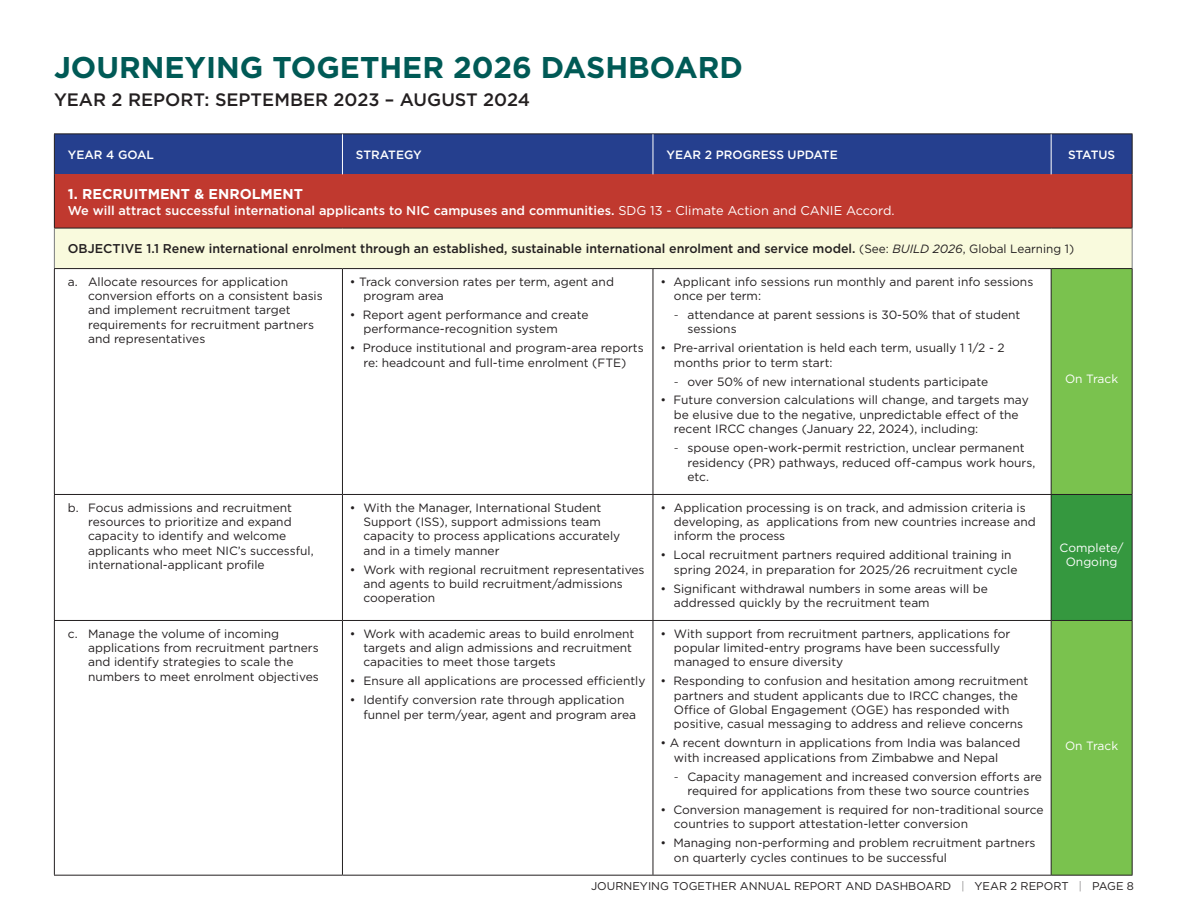
<style>
.page{position:relative;width:1188px;height:918px;background:#fff}
.page>*{position:absolute;margin:0;border:0;box-sizing:border-box;transform-origin:0 0}
.t1{font:700 30px "Gotham";color:#005a56}
.t2{font:500 18px "Gotham";color:#231f20}
.t3{font:700 14.25px "Gotham";color:#fff}
.t4{font:500 12.75px "Gotham";color:#231f20}
.t5{font:500 12.75px "Gotham";color:#fff}
.Bullet_indent{font:12px/14.4px "Gotham";color:#231f20}
.Objective_letter{font:12px/14.4px "Gotham";color:#231f20}
.t6{font:500 12px "Gotham";color:#fff}
.t7{font:12px/14.4px "Gotham";color:#fff;text-align:center}
.t8{font:11.25px "Gotham";color:#231f20}
.s1{font-weight:400}
.s2{font-weight:400;font-size:12px}
.s3{font-weight:400;font-style:italic;font-size:12px}
.s4{font-weight:300}
.s5{font-weight:200}
</style>
<div class="page">
<div style="left:55px;top:135px;width:1077px;height:39px;background:#253f8e"></div>
<div style="left:54px;top:174px;width:1078px;height:54px;background:#c0392f"></div>
<div style="left:54px;top:228px;width:1078px;height:41px;background:#f9fadd"></div>
<div style="left:1052px;top:269px;width:80px;height:606px;background:#7ac24e"></div>
<div style="left:1051px;top:494px;width:81px;height:126px;background:#35983f"></div>
<hr style="left:54px;top:269px;width:1px;height:225px;background:#231f20">
<hr style="left:342px;top:269px;width:1px;height:225px;background:#231f20">
<hr style="left:653px;top:269px;width:1px;height:225px;background:#231f20">
<hr style="left:1051px;top:269px;width:1px;height:225px;background:#231f20">
<hr style="left:1132px;top:269px;width:1px;height:225px;background:#231f20">
<hr style="left:54px;top:494px;width:288px;height:1px;background:#231f20">
<hr style="left:54px;top:495px;width:1px;height:125px;background:#231f20">
<hr style="left:342px;top:494px;width:311px;height:1px;background:#231f20">
<hr style="left:342px;top:495px;width:1px;height:125px;background:#231f20">
<hr style="left:653px;top:494px;width:398px;height:1px;background:#231f20">
<hr style="left:653px;top:495px;width:1px;height:125px;background:#231f20">
<hr style="left:1051px;top:494px;width:82px;height:1px;background:#231f20">
<hr style="left:1051px;top:495px;width:1px;height:125px;background:#231f20">
<hr style="left:1132px;top:495px;width:1px;height:125px;background:#231f20">
<hr style="left:54px;top:620px;width:288px;height:1px;background:#231f20">
<hr style="left:54px;top:621px;width:1px;height:254px;background:#231f20">
<hr style="left:342px;top:620px;width:311px;height:1px;background:#231f20">
<hr style="left:342px;top:621px;width:1px;height:254px;background:#231f20">
<hr style="left:653px;top:620px;width:398px;height:1px;background:#231f20">
<hr style="left:653px;top:621px;width:1px;height:254px;background:#231f20">
<hr style="left:1051px;top:620px;width:82px;height:1px;background:#231f20">
<hr style="left:1051px;top:621px;width:1px;height:254px;background:#231f20">
<hr style="left:1132px;top:621px;width:1px;height:254px;background:#231f20">
<hr style="left:54px;top:875px;width:288px;height:1px;background:#231f20">
<hr style="left:342px;top:875px;width:311px;height:1px;background:#231f20">
<hr style="left:653px;top:875px;width:398px;height:1px;background:#231f20">
<hr style="left:1051px;top:875px;width:82px;height:1px;background:#231f20">
<hr style="left:54px;top:134px;width:288px;height:1px;background:#231f20">
<hr style="left:54px;top:134px;width:1px;height:40px;background:#231f20">
<hr style="left:342px;top:134px;width:311px;height:1px;background:#231f20">
<hr style="left:653px;top:134px;width:398px;height:1px;background:#231f20">
<hr style="left:1051px;top:134px;width:82px;height:1px;background:#231f20">
<hr style="left:1132px;top:134px;width:1px;height:40px;background:#231f20">
<hr style="left:54px;top:174px;width:1px;height:54px;background:#231f20">
<hr style="left:1132px;top:174px;width:1px;height:54px;background:#231f20">
<hr style="left:54px;top:228px;width:288px;height:1px;background:#231f20">
<hr style="left:342px;top:228px;width:311px;height:1px;background:#231f20">
<hr style="left:653px;top:228px;width:398px;height:1px;background:#231f20">
<hr style="left:1051px;top:228px;width:82px;height:1px;background:#231f20">
<hr style="left:54px;top:268px;width:288px;height:1px;background:#231f20">
<hr style="left:342px;top:268px;width:311px;height:1px;background:#231f20">
<hr style="left:653px;top:268px;width:398px;height:1px;background:#231f20">
<hr style="left:1051px;top:268px;width:82px;height:1px;background:#231f20">
<hr style="left:342px;top:134px;width:1px;height:40px;background:#fff">
<hr style="left:653px;top:134px;width:1px;height:40px;background:#fff">
<hr style="left:1051px;top:134px;width:1px;height:40px;background:#fff">
<hr style="left:54px;top:228px;width:1px;height:40px;background:#7a7c7f">
<hr style="left:1132px;top:228px;width:1px;height:40px;background:#7a7c7f">
<p class="t1" style="left:54px;top:47px;width:690px">JOURNEYING TOGETHER 2026 DASHBOARD</p>
<p class="t2" style="left:54px;top:87px;width:478px">YEAR 2 REPORT: SEPTEMBER 2023 – AUGUST 2024</p>
<p class="t6" style="left:68px;top:147px;width:88px">YEAR 4 GOAL</p>
<p class="t6" style="left:356px;top:147px;width:67px">STRATEGY</p>
<p class="t6" style="left:666px;top:147px;width:173px">YEAR 2 PROGRESS UPDATE</p>
<p class="t6" style="left:1068px;top:147px;width:49px">STATUS</p>
<p class="t3" style="left:68px;top:185px;width:237px">1. RECRUITMENT &amp; ENROLMENT</p>
<p class="t5" style="left:68px;top:202px;width:828px">We will attract successful international applicants to NIC campuses and communities. <span class="s1">SDG 13 - Climate Action and CANIE Accord.</span></p>
<p class="t4" style="left:68px;top:241px;width:1008px">OBJECTIVE 1.1 Renew international enrolment through an established, sustainable international enrolment and service model. <span class="s2">(See:</span> <span class="s3">BUILD 2026</span><span class="s2">, Global Learning 1)</span></p>
<p class="Objective_letter" style="left:88px;top:274px;width:236px;text-indent:-20px">a. Allocate resources for application conversion efforts on a consistent basis and implement recruitment target requirements for recruitment partners and representatives</p>
<p class="Bullet_indent" style="left:363px;top:274px;width:252px;text-indent:-14px">• Track conversion rates per term, agent and program area</p>
<p class="Bullet_indent" style="left:674px;top:274px;width:361px;text-indent:-14px">• Applicant info sessions run monthly and parent info sessions once per term:</p>
<p class="Bullet_indent" style="left:687px;top:307px;width:334px;text-indent:-14px"><span class="s4">-</span> attendance at parent sessions is 30-50% that of student sessions</p>
<p class="Bullet_indent" style="left:674px;top:341px;width:332px;text-indent:-14px">• Pre-arrival orientation is held each term, usually 1 1/2 - 2 months prior to term start:</p>
<p class="Bullet_indent" style="left:674px;top:374px;width:316px"><span class="s4">-</span> over 50% of new international students participate</p>
<p class="Bullet_indent" style="left:674px;top:393px;width:356px;text-indent:-14px">• Future conversion calculations will change, and targets may be elusive due to the negative, unpredictable effect of the recent IRCC changes (January 22, 2024), including:</p>
<p class="Bullet_indent" style="left:687px;top:440px;width:349px;text-indent:-14px"><span class="s4">-</span> spouse open-work-permit restriction, unclear permanent residency (PR) pathways, reduced off-campus work hours, etc.</p>
<p class="Bullet_indent" style="left:363px;top:307px;width:227px;text-indent:-14px">• Report agent performance and create performance-recognition system</p>
<p class="Bullet_indent" style="left:350px;top:341px;width:295px;text-align:center">• Produce institutional and program-area reports re: headcount and full-time enrolment (FTE)</p>
<p class="t7" style="left:1065px;top:372px;width:55px">On Track</p>
<p class="Objective_letter" style="left:88px;top:500px;width:227px;text-indent:-20px">b. Focus admissions and recruitment resources to prioritize and expand capacity to identify and welcome applicants who meet NIC’s successful, international-applicant profile</p>
<p class="Bullet_indent" style="left:363px;top:500px;width:258px;text-indent:-14px">• With the Manager, International Student Support (ISS), support admissions team capacity to process applications accurately and in a timely manner</p>
<p class="Bullet_indent" style="left:363px;top:562px;width:283px;text-indent:-14px">• Work with regional recruitment representatives and agents to build recruitment/admissions cooperation</p>
<p class="Objective_letter" style="left:88px;top:626px;width:232px;text-indent:-20px">c. Manage the volume of incoming applications from recruitment partners and identify strategies to scale the numbers to meet enrolment objectives</p>
<p class="Bullet_indent" style="left:363px;top:626px;width:272px;text-indent:-14px">• Work with academic areas to build enrolment targets and align admissions and recruitment capacities to meet those targets</p>
<p class="Bullet_indent" style="left:350px;top:674px;width:297px">• Ensure all applications are processed efficiently</p>
<p class="Bullet_indent" style="left:363px;top:692px;width:274px;text-indent:-14px">• Identify conversion rate through application funnel per term/year, agent and program area</p>
<p class="Bullet_indent" style="left:674px;top:500px;width:363px;text-indent:-14px">• Application processing is on track, and admission criteria is developing, as applications from new countries increase and inform the process</p>
<p class="Bullet_indent" style="left:674px;top:548px;width:345px;text-indent:-14px">• Local recruitment partners required additional training in spring 2024, in preparation for 2025/26 recruitment cycle</p>
<p class="Bullet_indent" style="left:674px;top:581px;width:316px;text-indent:-14px">• Significant withdrawal numbers in some areas will be addressed quickly by the recruitment team</p>
<p class="Bullet_indent" style="left:674px;top:626px;width:338px;text-indent:-14px">• With support from recruitment partners, applications for popular limited-entry programs have been successfully managed to ensure diversity</p>
<p class="Bullet_indent" style="left:674px;top:674px;width:356px;text-indent:-14px">• Responding to confusion and hesitation among recruitment partners and student applicants due to IRCC changes, the Office of Global Engagement (OGE) has responded with positive, casual messaging to address and relieve concerns</p>
<p class="Bullet_indent" style="left:674px;top:736px;width:348px;text-indent:-14px">• A recent downturn in applications from India was balanced with increased applications from Zimbabwe and Nepal</p>
<p class="Bullet_indent" style="left:674px;top:769px;width:370px;text-align:center"><span class="s4">-</span> Capacity management and increased conversion efforts are required for applications from these two source countries</p>
<p class="Bullet_indent" style="left:674px;top:802px;width:371px;text-indent:-14px">• Conversion management is required for non-traditional source countries to support attestation-letter conversion</p>
<p class="Bullet_indent" style="left:674px;top:836px;width:363px;text-indent:-14px">• Managing non-performing and problem recruitment partners on quarterly cycles continues to be successful</p>
<p class="t7" style="left:1060px;top:540px;width:65px">Complete/<br>Ongoing</p>
<p class="t7" style="left:1065px;top:738px;width:55px">On Track</p>
<p class="t8" style="left:591px;top:879px;width:544px">JOURNEYING TOGETHER ANNUAL REPORT AND DASHBOARD <span class="s5">|</span> YEAR 2 REPORT <span class="s5">|</span> PAGE 8</p>
</div>
